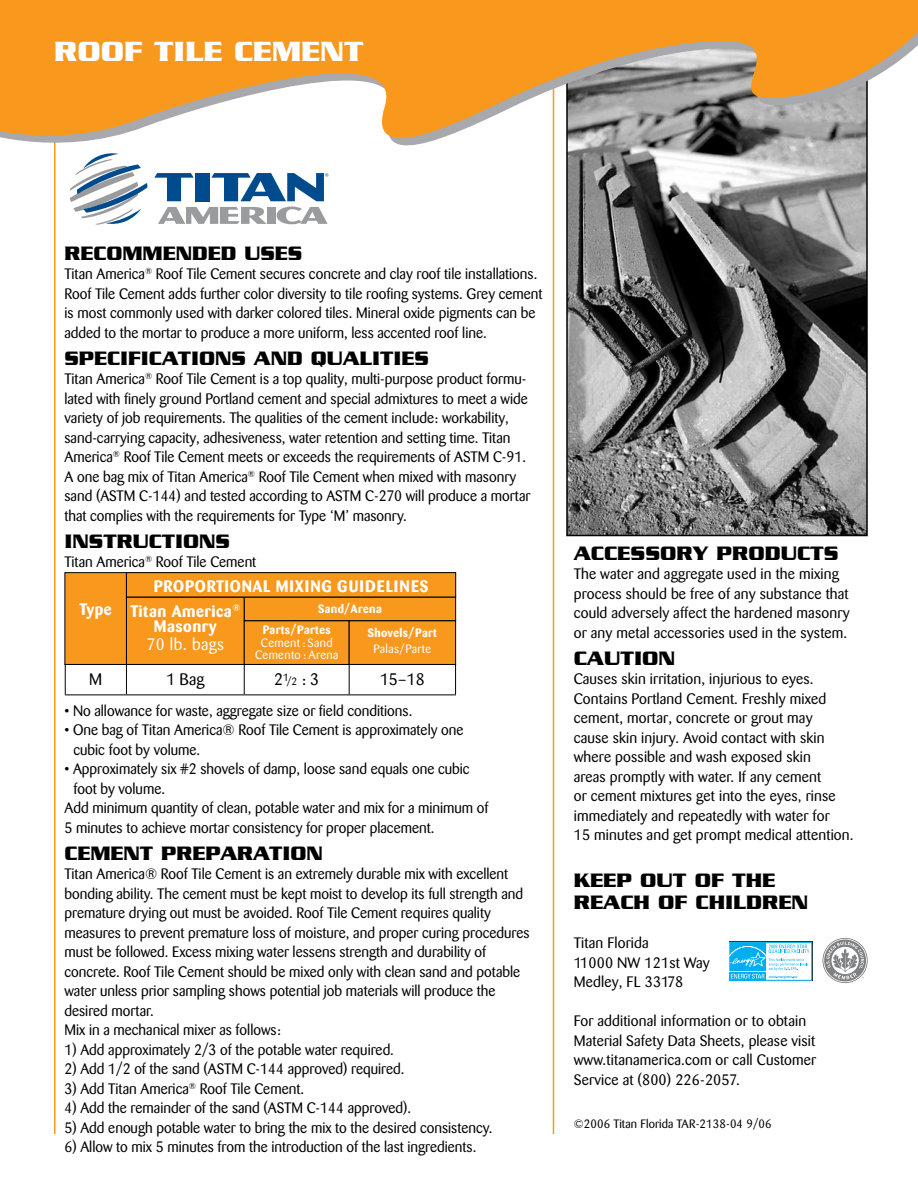
<style>
.page{position:relative;width:918px;height:1188px;background:#fff}
.page>*{position:absolute;margin:0;border:0;box-sizing:border-box;transform-origin:0 0}
.t1{font:700 30px "Serpentine";color:#fff}
.t2{font:700 21px/22.5px "Serpentine";color:#000}
.t3{font:700 16.5px "Barmeno";letter-spacing:.05em;color:#fff}
.t4{font:700 16.5px/15px "Barmeno";letter-spacing:.03em;color:#fff}
.t5{font:16.5px "Barmeno";color:#000}
.t6{font:16.5px "Barmeno";letter-spacing:.03em;color:#fff}
.t7{font:15px/19.5px "Barmeno";color:#000}
.t8{font:12px/12px "Barmeno";letter-spacing:.03em;color:#fff;text-align:center}
.t9{font:700 12px "Barmeno";letter-spacing:.03em;color:#fff}
.t10{font:12px "Barmeno";letter-spacing:.01em;color:#000}
.s1{font-size:10.5px}
</style>
<div class="page">
<hr style="left:553px;top:78px;width:1px;height:1056px;background:#f8981d">
<hr style="left:54px;top:111px;width:2px;height:1023px;background:#f8981d">
<img style="left:569px;top:168px;width:296px;height:365px">
<div style="left:566px;top:45px;width:302px;height:491px;border:2px solid #000"></div>
<svg style="left:55px;top:162px;width:813px;height:6px"></svg>
<svg style="left:0;top:0;width:918px;height:162px;fill:#f8981d"></svg>
<div style="left:195px;top:173px;width:15px;height:28px;background:#004b8d"></div>
<svg style="left:155px;top:173px;width:38px;height:28px"></svg>
<svg style="left:70px;top:153px;width:77px;height:72px"></svg>
<div style="left:267px;top:207px;width:9px;height:17px;background:#999b9e"></div>
<svg style="left:158px;top:207px;width:108px;height:17px"></svg>
<svg style="left:277px;top:207px;width:50px;height:17px"></svg>
<svg style="left:212px;top:173px;width:116px;height:28px"></svg>
<svg style="left:823px;top:938px;width:45px;height:45px"></svg>
<div style="left:729px;top:942px;width:83px;height:38px;border:1px solid #00aeef"></div>
<div style="left:729px;top:972px;width:37px;height:8px;background:#00aeef"></div>
<svg style="left:729px;top:943px;width:80px;height:36px"></svg>
<hr style="left:65px;top:664px;width:1px;height:31px;background:#000">
<hr style="left:126px;top:664px;width:1px;height:31px;background:#000">
<hr style="left:244px;top:664px;width:1px;height:31px;background:#000">
<hr style="left:349px;top:664px;width:1px;height:31px;background:#000">
<hr style="left:455px;top:664px;width:1px;height:31px;background:#000">
<hr style="left:65px;top:695px;width:61px;height:1px;background:#000">
<hr style="left:126px;top:695px;width:118px;height:1px;background:#000">
<hr style="left:244px;top:695px;width:105px;height:1px;background:#000">
<hr style="left:349px;top:695px;width:107px;height:1px;background:#000">
<div style="left:65px;top:573px;width:61px;height:91px;background:#f8981d"></div>
<div style="left:64px;top:572px;width:63px;height:93px;border:1px solid #000"></div>
<div style="left:126px;top:597px;width:118px;height:67px;background:#f8981d"></div>
<div style="left:126px;top:597px;width:119px;height:68px;border:1px solid #000"></div>
<div style="left:244px;top:621px;width:105px;height:43px;background:#f8981d"></div>
<div style="left:244px;top:620px;width:106px;height:45px;border:1px solid #000"></div>
<div style="left:349px;top:621px;width:107px;height:43px;background:#f8981d"></div>
<div style="left:349px;top:620px;width:107px;height:45px;border:1px solid #000"></div>
<div style="left:244px;top:597px;width:212px;height:24px;background:#f8981d"></div>
<div style="left:244px;top:597px;width:212px;height:24px;border:1px solid #000"></div>
<div style="left:126px;top:573px;width:330px;height:24px;background:#f8981d"></div>
<div style="left:126px;top:572px;width:330px;height:25px;border:1px solid #000"></div>
<h1 class="t1" style="left:54px;top:34px;width:46px">ROOF</h1>
<h1 class="t1" style="left:154px;top:34px;width:37px">TILE</h1>
<h1 class="t1" style="left:234px;top:34px;width:42px">CEMENT</h1>
<h2 class="t2" style="left:64px;top:241px;width:239px">RECOMMENDED USES</h2>
<p class="t7" style="left:64px;top:264px;width:480px">Titan America<sup>®</sup> Roof Tile Cement secures concrete and clay roof tile installations.<br>Roof Tile Cement adds further color diversity to tile roofing systems. Grey cement is most commonly used with darker colored tiles. Mineral oxide pigments can be added to the mortar to produce a more uniform, less accented roof line.</p>
<h2 class="t2" style="left:64px;top:346px;width:366px">SPECIFICATIONS AND QUALITIES</h2>
<p class="t7" style="left:64px;top:369px;width:467px">Titan America<sup>®</sup> Roof Tile Cement is a top quality, multi-purpose product formu&shy;lated with finely ground Portland cement and special admixtures to meet a wide variety of job requirements. The qualities of the cement include: workability, sand-carrying capacity, adhesiveness, water retention and setting time. Titan America<sup>®</sup> Roof Tile Cement meets or exceeds the requirements of ASTM C-91.<br>A one bag mix of Titan America<sup>®</sup> Roof Tile Cement when mixed with masonry sand (ASTM C-144) and tested according to ASTM C-270 will produce a mortar that complies with the requirements for Type ‘M’ masonry.</p>
<h2 class="t2" style="left:64px;top:529px;width:167px">INSTRUCTIONS</h2>
<p class="t7" style="left:64px;top:552px;width:193px">Titan America<sup>®</sup> Roof Tile Cement</p>
<p class="t3" style="left:154px;top:576px;width:275px">Proportional Mixing Guidelines</p>
<p class="t4" style="left:154px;top:603px;width:88px;text-indent:-75px">Type Titan America<sup>®<br></sup>Masonry</p>
<p class="t6" style="left:147px;top:634px;width:79px">70 lb. bags</p>
<p class="t9" style="left:318px;top:601px;width:65px">Sand/Arena</p>
<p class="t9" style="left:263px;top:622px;width:69px">Parts/Partes</p>
<p class="t8" style="left:255px;top:637px;width:85px">Cement : Sand<br>Cemento : Arena</p>
<p class="t9" style="left:368px;top:625px;width:71px">Shovels/Part</p>
<p class="t8" style="left:374px;top:643px;width:59px">Palas/Parte</p>
<p class="t5" style="left:89px;top:670px;width:15px">M</p>
<p class="t5" style="left:166px;top:670px;width:39px">1 Bag</p>
<p class="t5" style="left:274px;top:670px;width:47px">2<sup>1</sup><span class="s1">/2</span> : 3</p>
<p class="t5" style="left:380px;top:670px;width:46px">15–18</p>
<p class="t7" style="left:64px;top:701px;width:349px">• No allowance for waste, aggregate size or field conditions.</p>
<p class="t7" style="left:73px;top:720px;width:392px;text-indent:-9px">• One bag of Titan America® Roof Tile Cement is approximately one cubic foot by volume.</p>
<p class="t7" style="left:64px;top:759px;width:407px">• Approximately six #2 shovels of damp, loose sand equals one cubic</p>
<p class="t7" style="left:73px;top:779px;width:93px">foot by volume.</p>
<p class="t7" style="left:64px;top:798px;width:426px">Add minimum quantity of clean, potable water and mix for a minimum of</p>
<p class="t7" style="left:64px;top:818px;width:371px">5 minutes to achieve mortar consistency for proper placement.</p>
<h2 class="t2" style="left:64px;top:841px;width:260px">CEMENT PREPARATION</h2>
<p class="t7" style="left:64px;top:864px;width:467px">Titan America® Roof Tile Cement is an extremely durable mix with excellent bonding ability. The cement must be kept moist to develop its full strength and premature drying out must be avoided. Roof Tile Cement requires quality measures to prevent premature loss of moisture, and proper curing procedures must be followed. Excess mixing water lessens strength and durability of concrete. Roof Tile Cement should be mixed only with clean sand and potable water unless prior sampling shows potential job materials will produce the desired mortar.<br>Mix in a mechanical mixer as follows:</p>
<p class="t7" style="left:64px;top:1040px;width:331px">1) Add approximately 2/3 of the potable water required.</p>
<p class="t7" style="left:64px;top:1059px;width:341px">2) Add 1/2 of the sand (ASTM C-144 approved) required.</p>
<p class="t7" style="left:64px;top:1079px;width:241px">3) Add Titan America<sup>®</sup> Roof Tile Cement.</p>
<p class="t7" style="left:64px;top:1098px;width:348px">4) Add the remainder of the sand (ASTM C-144 approved).</p>
<p class="t7" style="left:64px;top:1118px;width:430px">5) Add enough potable water to bring the mix to the desired consistency.</p>
<p class="t7" style="left:64px;top:1137px;width:413px">6) Allow to mix 5 minutes from the introduction of the last ingredients.</p>
<h2 class="t2" style="left:574px;top:542px;width:266px">ACCESSORY PRODUCTS</h2>
<p class="t7" style="left:574px;top:565px;width:277px">The water and aggregate used in the mixing process should be free of any substance that could adversely affect the hardened masonry or any metal accessories used in the system.</p>
<h2 class="t2" style="left:574px;top:647px;width:103px">CAUTION</h2>
<p class="t7" style="left:574px;top:670px;width:281px">Causes skin irritation, injurious to eyes.<br>Contains Portland Cement. Freshly mixed cement, mortar, concrete or grout may<br>cause skin injury. Avoid contact with skin where possible and wash exposed skin<br>areas promptly with water. If any cement<br>or cement mixtures get into the eyes, rinse immediately and repeatedly with water for<br>15 minutes and get prompt medical attention.</p>
<h2 class="t2" style="left:574px;top:869px;width:236px">KEEP OUT OF THE<br>REACH OF CHILDREN</h2>
<p class="t7" style="left:574px;top:934px;width:138px">Titan Florida<br>11000 NW 121st Way<br>Medley, FL 33178</p>
<p class="t7" style="left:574px;top:1012px;width:244px">For additional information or to obtain Material Safety Data Sheets, please visit www.titanamerica.com or call Customer Service at (800) 226-2057.</p>
<p class="t10" style="left:574px;top:1117px;width:199px">©2006 Titan Florida TAR-2138-04 9/06</p>
</div>
